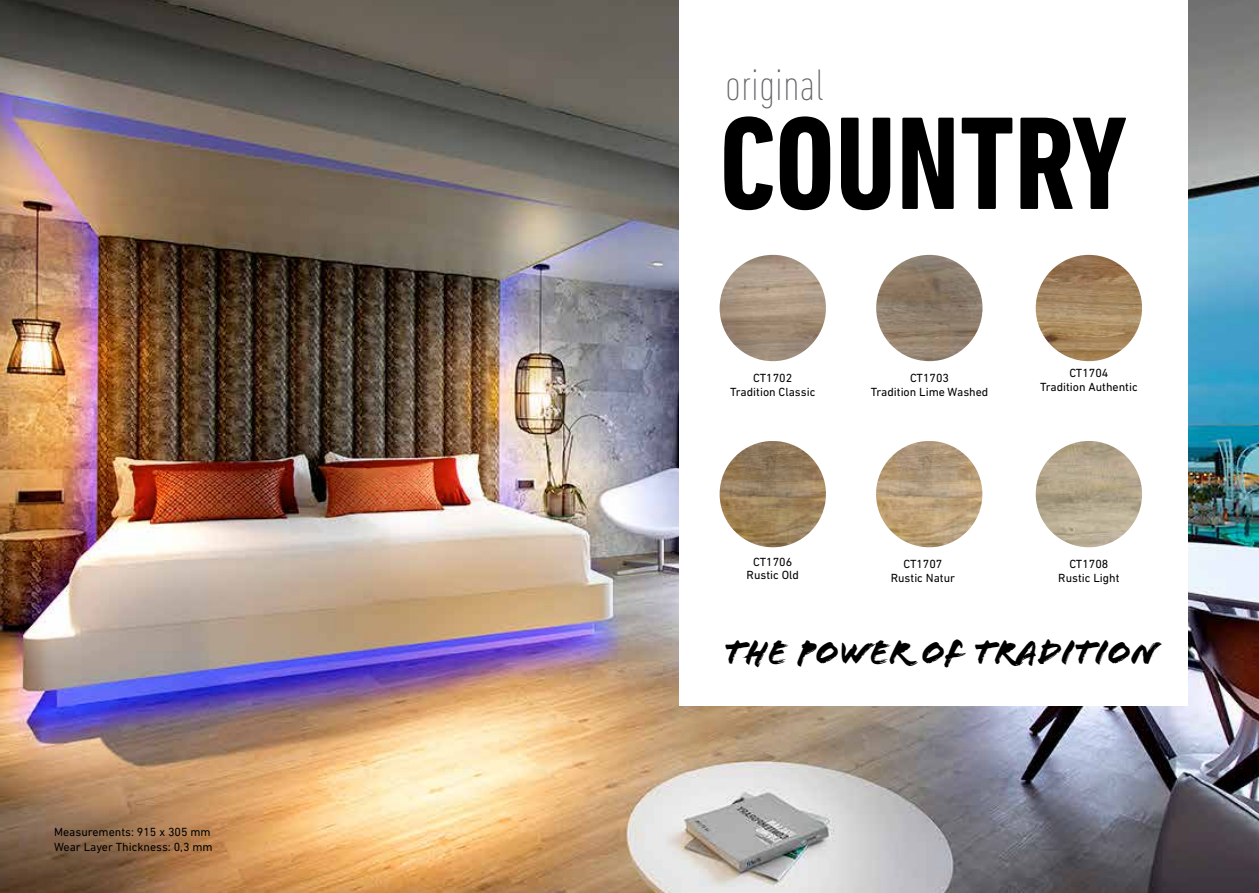
<style>
.page{position:relative;width:1259px;height:893px;background:#fff}
.page>*{position:absolute;margin:0;border:0;box-sizing:border-box;transform-origin:0 0}
.t1{font:700 condensed 134.25px "DIN Next LT Pro";color:#000}
.t2{font:200 condensed 45px "DIN Next LT Pro";color:#646567}
.t3{font:36px "Flood Std";color:#000}
.t4{font:12px/13.5px "DIN Next LT Pro";color:#000;text-align:center}
</style>
<div class="page">
<img style="left:0;top:0;width:1259px;height:893px">
<div style="left:679px;top:0;width:509px;height:706px;background:#fff"></div>
<img style="left:876px;top:255px;width:106px;height:106px;border-radius:53px">
<img style="left:719px;top:255px;width:107px;height:106px;border-radius:53px">
<img style="left:876px;top:441px;width:106px;height:106px;border-radius:53px">
<img style="left:1035px;top:255px;width:107px;height:106px;border-radius:53px">
<img style="left:719px;top:441px;width:107px;height:106px;border-radius:53px">
<img style="left:1035px;top:441px;width:107px;height:106px;border-radius:53px">
<p class="t4" style="left:54px;top:824px;width:160px;line-height:15px;text-align:left">Measurements: 915 x 305 mm<br>Wear Layer Thickness: 0,3 mm</p>
<h2 class="t2" style="left:725px;top:60px;width:100px">original</h2>
<h1 class="t1" style="left:719px;top:87px;width:409px">COUNTRY</h1>
<p class="t4" style="left:730px;top:371px;width:87px">CT1702<br>Tradition Classic</p>
<p class="t4" style="left:871px;top:371px;width:119px">CT1703<br>Tradition Lime Washed</p>
<p class="t4" style="left:1040px;top:366px;width:99px">CT1704<br>Tradition Authentic</p>
<p class="t4" style="left:746px;top:555px;width:54px">CT1706<br>Rustic Old</p>
<p class="t4" style="left:1058px;top:557px;width:63px">CT1708<br>Rustic Light</p>
<p class="t4" style="left:890px;top:557px;width:66px">CT1707<br>Rustic Natur</p>
<h3 class="t3" style="left:723px;top:632px;width:436px">THE POWER OF TRADITION</h3>
</div>
